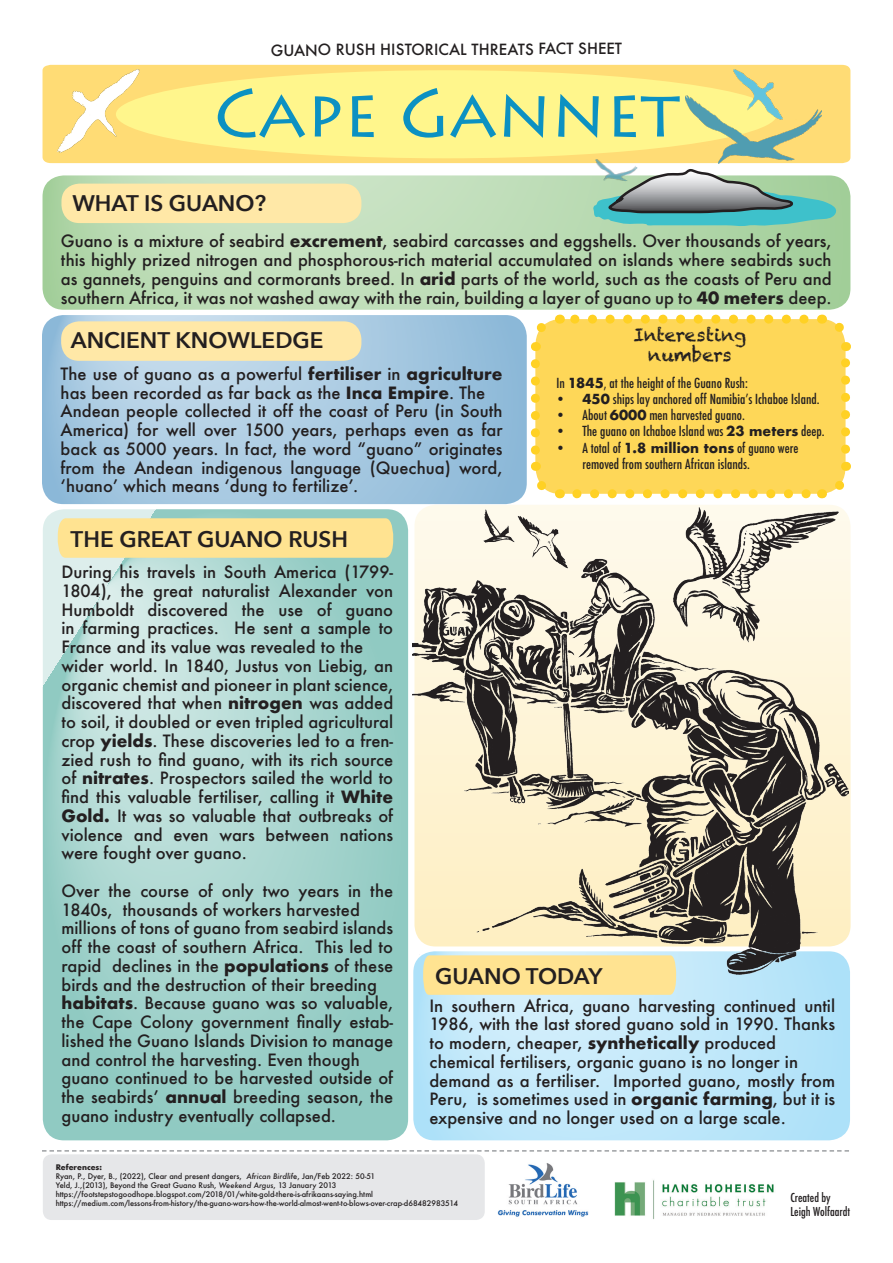
<style>
.page{position:relative;width:893px;height:1263px;background:#fff}
.page>*{position:absolute;margin:0;border:0;box-sizing:border-box;transform-origin:0 0}
.t1{font:67.5px "Lithos Pro";color:#0c91c2}
.t2{font:600 22.5px "Avenir Next";color:#231f20}
.t3{font:18px "Chalkduster";letter-spacing:-.005em;color:#231f20}
.t4{font:500 16.5px/18.8px "Futura";color:#231f20;text-align:justify}
.t5{font:500 15px "Futura";letter-spacing:-.005em;color:#231f20}
.t6{font:500 condensed 13.5px/16.2px "Futura";color:#231f20}
.t7{font:500 condensed 12px "Futura";color:#231f20}
.t8{font:500 7.5px "Futura";color:#231f20}
.t9{font:700 7.5px "Futura";color:#231f20}
.s1{font-weight:700}
.s2{font-weight:700;font-stretch:normal}
.s3{font-style:italic}
</style>
<div class="page">
<img style="left:497px;top:1163px;width:92px;height:54px">
<img style="left:604px;top:1151px;width:189px;height:68px">
<svg style="left:42px;top:315px;width:485px;height:189px;background:#a5c7e0"></svg>
<svg style="left:43px;top:509px;width:365px;height:631px;background:#a7d4ce"></svg>
<svg style="left:413px;top:951px;width:437px;height:189px;background:#bfe7f9"></svg>
<svg style="left:43px;top:175px;width:807px;height:135px;background:#b9dab2"></svg>
<div style="left:43px;top:65px;width:807px;height:98px;background:#ffdc75"></div>
<div style="left:116px;top:70px;width:661px;height:88px;background:#fff68c;border-radius:50%"></div>
<div style="left:43px;top:1154px;width:442px;height:66px;background:#e6e7e9;border-radius:9px"></div>
<svg style="left:42px;top:1150px;width:807px;height:1px"></svg>
<div style="left:61px;top:184px;width:300px;height:39px;background:#ffe8a7;border-radius:18px"></div>
<div style="left:423px;top:975px;width:253px;height:20px;background:#ffe391"></div>
<div style="left:535px;top:319px;width:310px;height:175px;background:#fed758"></div>
<svg style="left:577px;top:489px;width:236px;height:9px"></svg>
<svg style="left:568px;top:315px;width:236px;height:9px"></svg>
<svg style="left:530px;top:364px;width:31px;height:135px"></svg>
<svg style="left:821px;top:462px;width:30px;height:36px"></svg>
<svg style="left:820px;top:309px;width:31px;height:140px"></svg>
<svg style="left:525px;top:315px;width:35px;height:36px"></svg>
<div style="left:58px;top:518px;width:335px;height:40px;background:#ffe391"></div>
<img style="left:594px;top:159px;width:44px;height:9px">
<img style="left:733px;top:70px;width:49px;height:26px">
<img style="left:686px;top:96px;width:135px;height:67px">
<div style="left:61px;top:321px;width:300px;height:40px;background:#ffe8a7;border-radius:18px"></div>
<svg style="left:593px;top:168px;width:245px;height:59px;background:#8bb8ae"></svg>
<img style="left:58px;top:70px;width:82px;height:82px">
<img style="left:412px;top:508px;width:437px;height:467px">
<p class="t5" style="left:271px;top:39px;width:353px">GUANO RUSH HISTORICAL THREATS FACT SHEET</p>
<p class="t1" style="left:214px;top:74px;width:467px">CAPE GANNET</p>
<p class="t2" style="left:72px;top:184px;width:195px">WHAT IS GUANO?</p>
<p class="t4" style="left:61px;top:232px;width:772px">Guano is a mixture of seabird <span class="s1">excrement</span>, seabird carcasses and eggshells. Over thousands of years, this highly prized nitrogen and phosphorous-rich material accumulated on islands where seabirds such as gannets, penguins and cormorants breed. In <span class="s1">arid</span> parts of the world, such as the coasts of Peru and southern Africa, it was not washed away with the rain, building a layer of guano up to <span class="s1">40 meters</span> deep.</p>
<p class="t2" style="left:71px;top:321px;width:254px">ANCIENT KNOWLEDGE</p>
<p class="t4" style="left:61px;top:364px;width:443px">The use of guano as a powerful <span class="s1">fertiliser</span> in <span class="s1">agriculture </span>has been recorded as far back as the <span class="s1">Inca Empire</span>. The</p>
<p class="t4" style="left:61px;top:402px;width:443px">Andean people collected it off the coast of Peru (in South America) for well over 1500 years, perhaps even as far back as 5000 years. In fact, the word “guano” originates from the Andean indigenous language (Quechua) word, ‘huano’ which means ‘dung to fertilize’.</p>
<p class="t2" style="left:71px;top:520px;width:279px">THE GREAT GUANO RUSH</p>
<p class="t3" style="left:633px;top:324px;width:114px">Interesting</p>
<p class="t3" style="left:648px;top:344px;width:85px">numbers</p>
<p class="t6" style="left:557px;top:375px;width:193px">In <span class="s2">1845</span>, at the height of the Guano Rush:</p>
<p class="t6" style="left:555px;top:391px;width:266px"><span class="s2">• 450</span> ships lay anchored off Namibia’s Ichaboe Island.</p>
<p class="t6" style="left:555px;top:407px;width:191px">• About <span class="s2">6000</span> men harvested guano.</p>
<p class="t6" style="left:555px;top:423px;width:271px">• The guano on Ichaboe Island was <span class="s2">23 meters</span> deep.</p>
<p class="t6" style="left:582px;top:440px;width:217px;text-indent:-27px">• A total of <span class="s2">1.8 million tons</span> of guano were removed from southern African islands.</p>
<p class="t4" style="left:61px;top:562px;width:333px">During his travels in South America (1799- 1804), the great naturalist Alexander von Humboldt discovered the use of guano in farming practices. He sent a sample to France and its value was revealed to the</p>
<p class="t4" style="left:61px;top:656px;width:333px">wider world. In 1840, Justus von Liebig, an organic chemist and pioneer in plant science, discovered that when <span class="s1">nitrogen</span> was added to soil, it doubled or even tripled agricultural crop <span class="s1">yields</span>. These discoveries led to a fren&shy;zied rush to find guano, with its rich source of <span class="s1">nitrates</span>. Prospectors sailed the world to find this valuable fertiliser, calling it <span class="s1">White Gold.</span> It was so valuable that outbreaks of violence and even wars between nations were fought over guano.</p>
<p class="t4" style="left:61px;top:881px;width:333px">Over the course of only two years in the<br>1840s, thousands of workers harvested</p>
<p class="t4" style="left:61px;top:919px;width:333px">millions of tons of guano from seabird islands off the coast of southern Africa. This led to rapid declines in the <span class="s1">populations</span> of these birds and the destruction of their breeding</p>
<p class="t4" style="left:61px;top:994px;width:333px"><span class="s1">habitats</span>. Because guano was so valuable, the Cape Colony government finally estab&shy;lished the Guano Islands Division to manage and control the harvesting. Even though</p>
<p class="t4" style="left:61px;top:1069px;width:333px">guano continued to be harvested outside of the seabirds’ <span class="s1">annual</span> breeding season, the guano industry eventually collapsed.</p>
<p class="t2" style="left:435px;top:957px;width:169px">GUANO TODAY</p>
<p class="t4" style="left:429px;top:996px;width:407px">In southern Africa, guano harvesting continued until 1986, with the last stored guano sold in 1990. Thanks to modern, cheaper, <span class="s1">synthetically</span> produced</p>
<p class="t4" style="left:429px;top:1052px;width:370px">chemical fertilisers, organic guano is no longer in</p>
<p class="t4" style="left:429px;top:1071px;width:407px">demand as a fertiliser. Imported guano, mostly from Peru, is sometimes used in <span class="s1">organic farming</span>, but it is expensive and no longer used on a large scale.</p>
<p class="t9" style="left:56px;top:1162px;width:48px">References:</p>
<p class="t8" style="left:56px;top:1171px;width:321px">Ryan, P., Dyer, B., (2022), Clear and present dangers, <span class="s3">African Birdlif</span>e, Jan/Feb 2022: 50-51</p>
<p class="t8" style="left:56px;top:1180px;width:282px">Yeld, J.,(2013), Beyond the Great Guano Rush, <span class="s3">Weekend Argus</span>, 13 January 2013</p>
<p class="t8" style="left:56px;top:1189px;width:319px">https://footstepstogoodhope.blogspot.com/2018/01/white-gold-there-is-afrikaans-saying.html</p>
<p class="t8" style="left:56px;top:1198px;width:404px">https://medium.com/lessons-from-history/the-guano-wars-how-the-world-almost-went-to-blows-over-crap-d68482983514</p>
<p class="t7" style="left:790px;top:1189px;width:42px">Created by</p>
<p class="t7" style="left:790px;top:1204px;width:61px">Leigh Wolfaardt</p>
</div>
